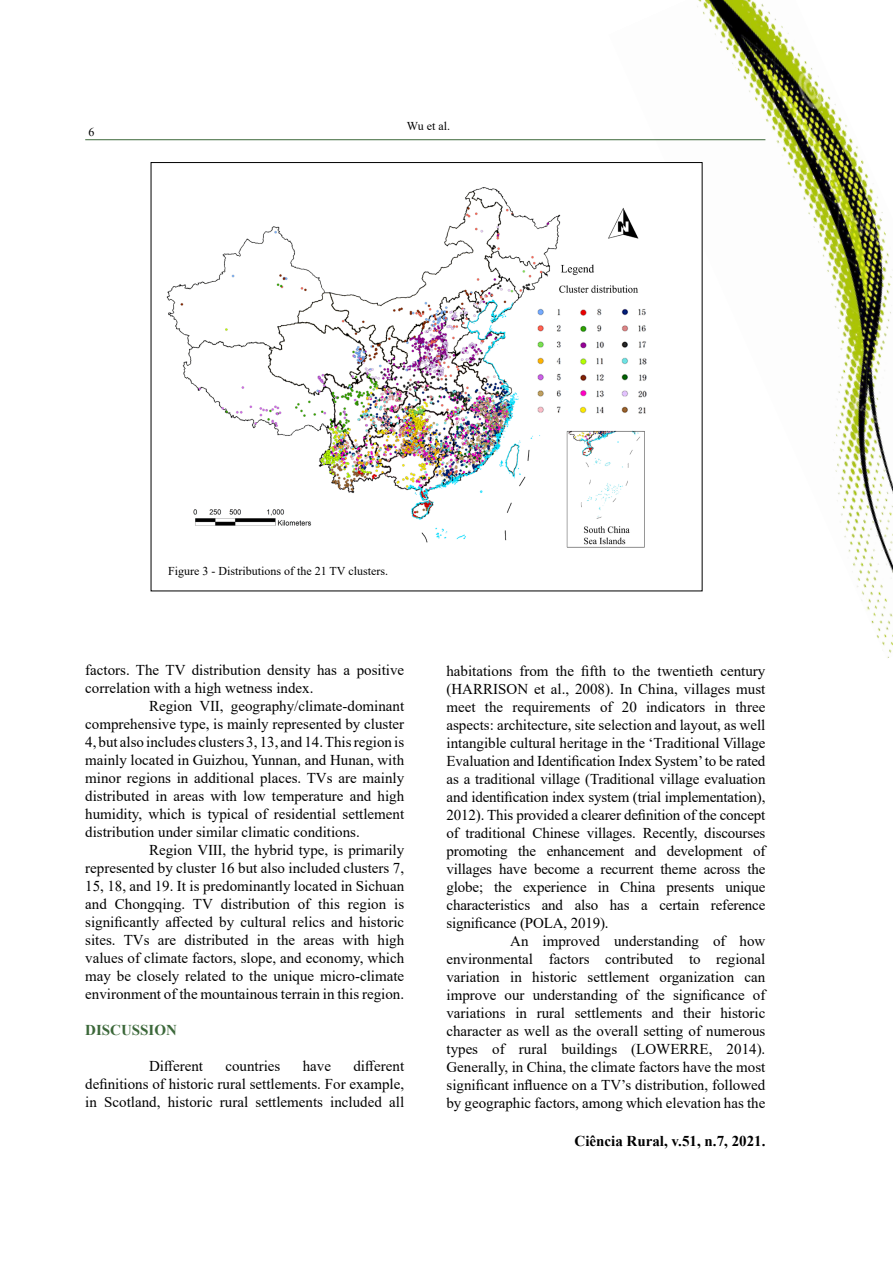
<style>
.page{position:relative;width:893px;height:1263px;background:#fff}
.page>*{position:absolute;margin:0;border:0;box-sizing:border-box;transform-origin:0 0}
.t1{font:15px/18px "Times New Roman";color:#000;text-align:justify}
.t2{font:700 15px "Times New Roman";color:#000}
.t3{font:700 15px "Times New Roman";color:#3c683a}
.t4{font:12px "Times New Roman";color:#000}
</style>
<div class="page">
<img style="left:608px;top:0;width:285px;height:658px">
<hr style="left:85px;top:139px;width:680px;height:1px;background:#3c683a">
<img style="left:166px;top:164px;width:534px;height:391px">
<p class="t4" style="left:88px;top:123px;width:7px">6</p>
<p class="t4" style="left:407px;top:118px;width:45px">Wu et al.</p>
<p class="t4" style="left:168px;top:562px;width:221px">Figure 3 - Distributions of the 21 TV clusters.</p>
<p class="t1" style="left:85px;top:660px;width:320px">factors. The TV distribution density has a positive</p>
<p class="t1" style="left:85px;top:678px;width:230px">correlation with a high wetness index.</p>
<p class="t1" style="left:149px;top:696px;width:257px">Region Ⅶ, geography/climate-dominant</p>
<p class="t1" style="left:85px;top:714px;width:320px">comprehensive type, is mainly represented by cluster</p>
<p class="t1" style="left:85px;top:732px;width:320px">4, but also includes clusters 3, 13, and 14. This region is</p>
<p class="t1" style="left:85px;top:750px;width:320px">mainly located in Guizhou, Yunnan, and Hunan, with</p>
<p class="t1" style="left:85px;top:768px;width:320px">minor regions in additional places. TVs are mainly</p>
<p class="t1" style="left:85px;top:786px;width:320px">distributed in areas with low temperature and high</p>
<p class="t1" style="left:85px;top:804px;width:320px">humidity, which is typical of residential settlement</p>
<p class="t1" style="left:85px;top:822px;width:276px">distribution under similar climatic conditions.</p>
<p class="t1" style="left:149px;top:840px;width:257px">Region Ⅷ, the hybrid type, is primarily</p>
<p class="t1" style="left:85px;top:858px;width:320px">represented by cluster 16 but also included clusters 7,</p>
<p class="t1" style="left:85px;top:876px;width:320px">15, 18, and 19. It is predominantly located in Sichuan</p>
<p class="t1" style="left:85px;top:894px;width:320px">and Chongqing. TV distribution of this region is</p>
<p class="t1" style="left:85px;top:912px;width:320px">significantly affected by cultural relics and historic</p>
<p class="t1" style="left:85px;top:930px;width:320px">sites. TVs are distributed in the areas with high</p>
<p class="t1" style="left:85px;top:948px;width:320px">values of climate factors, slope, and economy, which</p>
<p class="t1" style="left:85px;top:966px;width:320px">may be closely related to the unique micro-climate</p>
<p class="t1" style="left:85px;top:984px;width:320px">environment of the mountainous terrain in this region.</p>
<p class="t3" style="left:85px;top:1019px;width:93px">DISCUSSION</p>
<p class="t1" style="left:149px;top:1056px;width:56px">Different</p>
<p class="t1" style="left:225px;top:1056px;width:56px">countries</p>
<p class="t1" style="left:303px;top:1056px;width:30px">have</p>
<p class="t1" style="left:85px;top:1056px;width:320px;text-indent:268px">different definitions of historic rural settlements. For example, in Scotland, historic rural settlements included all</p>
<p class="t1" style="left:446px;top:662px;width:320px">habitations from the fifth to the twentieth century</p>
<p class="t1" style="left:446px;top:680px;width:320px">(HARRISON et al., 2008). In China, villages must</p>
<p class="t1" style="left:446px;top:698px;width:320px">meet the requirements of 20 indicators in three</p>
<p class="t1" style="left:446px;top:716px;width:320px">aspects: architecture, site selection and layout, as well</p>
<p class="t1" style="left:446px;top:734px;width:320px">intangible cultural heritage in the ‘Traditional Village</p>
<p class="t1" style="left:446px;top:752px;width:320px">Evaluation and Identification Index System’ to be rated</p>
<p class="t1" style="left:446px;top:770px;width:320px">as a traditional village (Traditional village evaluation</p>
<p class="t1" style="left:446px;top:788px;width:320px">and identification index system (trial implementation),</p>
<p class="t1" style="left:446px;top:806px;width:320px">2012). This provided a clearer definition of the concept</p>
<p class="t1" style="left:446px;top:824px;width:320px">of traditional Chinese villages. Recently, discourses</p>
<p class="t1" style="left:446px;top:842px;width:320px">promoting the enhancement and development of</p>
<p class="t1" style="left:446px;top:860px;width:320px">villages have become a recurrent theme across the</p>
<p class="t1" style="left:446px;top:878px;width:320px">globe; the experience in China presents unique</p>
<p class="t1" style="left:446px;top:896px;width:320px">characteristics and also has a certain reference</p>
<p class="t1" style="left:446px;top:914px;width:164px">significance (POLA, 2019).</p>
<p class="t1" style="left:510px;top:932px;width:257px">An improved understanding of how</p>
<p class="t1" style="left:446px;top:950px;width:320px">environmental factors contributed to regional</p>
<p class="t1" style="left:446px;top:968px;width:320px">variation in historic settlement organization can</p>
<p class="t1" style="left:446px;top:986px;width:320px">improve our understanding of the significance of</p>
<p class="t1" style="left:446px;top:1004px;width:320px">variations in rural settlements and their historic</p>
<p class="t1" style="left:446px;top:1022px;width:320px">character as well as the overall setting of numerous</p>
<p class="t1" style="left:446px;top:1040px;width:320px">types of rural buildings (LOWERRE, 2014).</p>
<p class="t1" style="left:446px;top:1058px;width:320px">Generally, in China, the climate factors have the most</p>
<p class="t1" style="left:446px;top:1076px;width:320px">significant influence on a TV’s distribution, followed</p>
<p class="t1" style="left:446px;top:1094px;width:320px">by geographic factors, among which elevation has the</p>
<p class="t2" style="left:575px;top:1130px;width:192px">Ciência Rural, v.51, n.7, 2021.</p>
</div>
